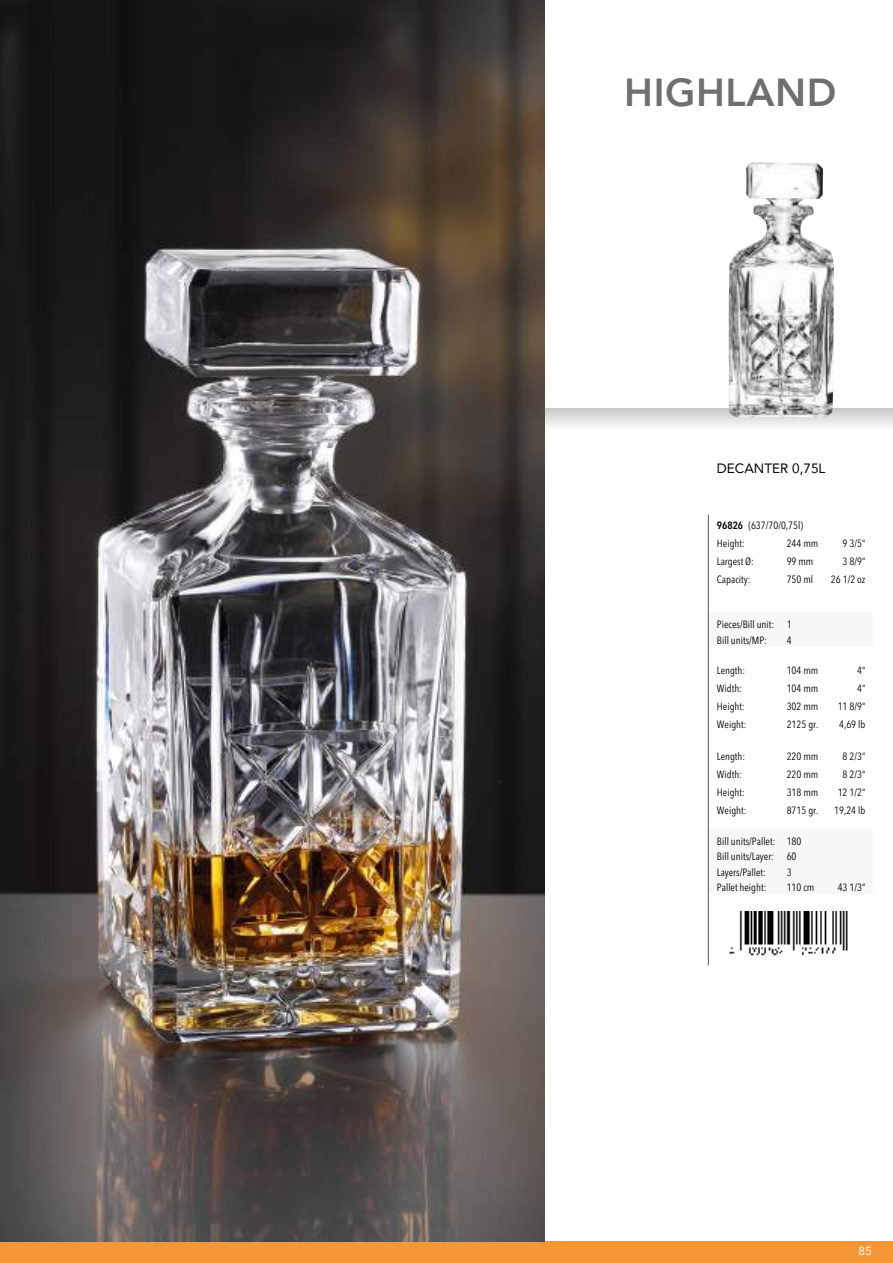
<style>
.page{position:relative;width:893px;height:1263px;background:#fff}
.page>*{position:absolute;margin:0;border:0;box-sizing:border-box;transform-origin:0 0}
.t1{font:800 39px "Avenir";letter-spacing:.015em;color:#6f6f6e}
.t2{font:13.5px "Avenir";color:#000}
.t3{font:12px "Avenir";color:#fff}
.t4{font:condensed 10.5px/15.3px "Avenir Next LT Pro";color:#000}
.s1{font-family:"Avenir Next Condensed";font-weight:600;font-stretch:normal}
</style>
<div class="page">
<svg style="left:544px;top:408px;width:349px;height:21px"></svg>
<div style="left:0;top:1242px;width:893px;height:21px;background:#f49837"></div>
<img style="left:729px;top:162px;width:105px;height:255px">
<img style="left:0;top:0;width:544px;height:1242px">
<img style="left:729px;top:911px;width:119px;height:45px">
<div style="left:708px;top:612px;width:164px;height:34px;background:#f7f7f7"></div>
<div style="left:708px;top:829px;width:164px;height:65px;background:#f7f7f7"></div>
<hr style="left:708px;top:514px;width:1px;height:451px;background:#575656">
<h1 class="t1" style="left:624px;top:62px;width:214px">HIGHLAND</h1>
<p class="t2" style="left:717px;top:457px;width:110px">DECANTER 0,75L</p>
<p class="t4" style="left:717px;top:517px;width:88px;line-height:18px"><span class="s1">96826</span> (637/70/0,75l)<br>Height:</p>
<p class="t4" style="left:787px;top:536px;width:33px">244 mm</p>
<p class="t4" style="left:843px;top:536px;width:24px">9 3/5“</p>
<p class="t4" style="left:717px;top:554px;width:39px">Largest Ø:</p>
<p class="t4" style="left:787px;top:554px;width:28px">99 mm</p>
<p class="t4" style="left:843px;top:554px;width:24px">3 8/9“</p>
<p class="t4" style="left:717px;top:572px;width:35px">Capacity:</p>
<p class="t4" style="left:787px;top:572px;width:28px">750 ml</p>
<p class="t4" style="left:831px;top:572px;width:36px">26 1/2 oz</p>
<p class="t4" style="left:717px;top:617px;width:76px">Pieces/Bill unit: 1<br>Bill units/MP:</p>
<p class="t4" style="left:787px;top:632px;width:6px">4</p>
<p class="t4" style="left:717px;top:663px;width:30px">Length:</p>
<p class="t4" style="left:787px;top:663px;width:33px">104 mm</p>
<p class="t4" style="left:857px;top:663px;width:10px">4“</p>
<p class="t4" style="left:717px;top:681px;width:27px">Width:</p>
<p class="t4" style="left:787px;top:681px;width:33px">104 mm</p>
<p class="t4" style="left:857px;top:681px;width:10px">4“</p>
<p class="t4" style="left:717px;top:699px;width:29px">Height:</p>
<p class="t4" style="left:787px;top:699px;width:33px">302 mm</p>
<p class="t4" style="left:838px;top:699px;width:29px">11 8/9“</p>
<p class="t4" style="left:717px;top:717px;width:31px">Weight:</p>
<p class="t4" style="left:787px;top:717px;width:33px">2125 gr.</p>
<p class="t4" style="left:839px;top:717px;width:28px">4,69 lb</p>
<p class="t4" style="left:717px;top:749px;width:30px">Length:</p>
<p class="t4" style="left:787px;top:749px;width:33px">220 mm</p>
<p class="t4" style="left:843px;top:749px;width:24px">8 2/3“</p>
<p class="t4" style="left:717px;top:767px;width:27px">Width:</p>
<p class="t4" style="left:787px;top:767px;width:33px">220 mm</p>
<p class="t4" style="left:843px;top:767px;width:24px">8 2/3“</p>
<p class="t4" style="left:717px;top:785px;width:29px">Height:</p>
<p class="t4" style="left:787px;top:785px;width:33px">318 mm</p>
<p class="t4" style="left:838px;top:785px;width:29px">12 1/2“</p>
<p class="t4" style="left:717px;top:803px;width:31px">Weight:</p>
<p class="t4" style="left:787px;top:803px;width:33px">8715 gr.</p>
<p class="t4" style="left:834px;top:803px;width:33px">19,24 lb</p>
<p class="t4" style="left:717px;top:834px;width:86px">Bill units/Pallet: 180<br>Bill units/Layer: 60<br>Layers/Pallet:</p>
<p class="t4" style="left:787px;top:864px;width:6px">3</p>
<p class="t4" style="left:717px;top:880px;width:51px">Pallet height:</p>
<p class="t4" style="left:787px;top:880px;width:29px">110 cm</p>
<p class="t4" style="left:838px;top:880px;width:29px">43 1/3“</p>
<p class="t3" style="left:858px;top:1241px;width:15px">85</p>
</div>
